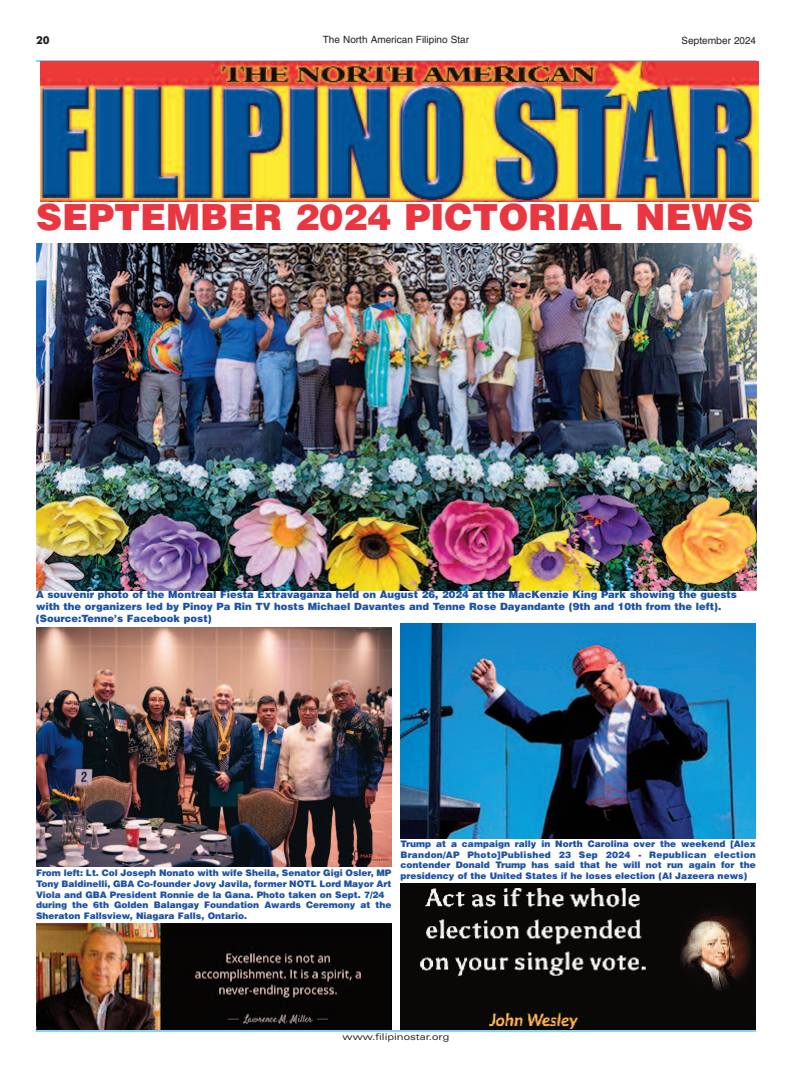
<style>
.page{position:relative;width:792px;height:1080px;background:#fff}
.page>*{position:absolute;margin:0;border:0;box-sizing:border-box;transform-origin:0 0}
.t1{font:36px "Switzerland Black Plain";color:#e93640}
.t2{font:700 11px "Futura BT";color:#231f20}
.t3{font:10px/12px "Switzerland Black Plain";color:#1c52a4}
.t4{font:10px "Switzerland Plain";color:#231f20}
.t5{font:10px "Swiss 721 BT";color:#231f20}
.t6{font:expanded 9.3px "Zurich BT";color:#231f20}
.t7{font:9px/10.8px "Switzerland Black Plain";color:#1c52a4}
</style>
<div class="page">
<hr style="left:36px;top:60px;width:720px;height:2px;background:#00aeef">
<hr style="left:36px;top:1030px;width:720px;height:2px;background:#00aeef">
<img style="left:40px;top:61px;width:719px;height:140px">
<img style="left:37px;top:243px;width:719px;height:347px">
<img style="left:36px;top:628px;width:356px;height:239px">
<img style="left:400px;top:623px;width:356px;height:216px">
<img style="left:36px;top:924px;width:356px;height:106px">
<img style="left:400px;top:884px;width:356px;height:146px">
<p class="t2" style="left:36px;top:34px;width:15px">20</p>
<p class="t4" style="left:323px;top:34px;width:148px">The North American Filipino Star</p>
<p class="t5" style="left:682px;top:34px;width:76px">September 2024</p>
<h1 class="t1" style="left:36px;top:197px;width:719px">SEPTEMBER 2024 PICTORIAL NEWS</h1>
<p class="t3" style="left:36px;top:589px;width:703px">A souvenir photo of the Montreal Fiesta Extravaganza held on August 26, 2024 at the MacKenzie King Park showing the guests with the organizers led by Pinoy Pa Rin TV hosts Michael Davantes and Tenne Rose Dayandante (9th and 10th from the left). (Source:Tenne’s Facebook post)</p>
<p class="t7" style="left:36px;top:867px;width:357px">From left: Lt. Col Joseph Nonato with wife Sheila, Senator Gigi Osler, MP Tony Baldinelli, GBA Co-founder Jovy Javila, former NOTL Lord Mayor Art Viola and GBA President Ronnie de la Gana. Photo taken on Sept. 7/24 during the 6th Golden Balangay Foundation Awards Ceremony at the Sheraton Fallsview, Niagara Falls, Ontario.</p>
<p class="t7" style="left:400px;top:838px;width:357px;text-align:justify">Trump at a campaign rally in North Carolina over the weekend [Alex Brandon/AP Photo]Published 23 Sep 2024 - Republican election contender Donald Trump has said that he will not run again for the presidency of the United States if he loses election (Al Jazeera news)</p>
<p class="t6" style="left:343px;top:1031px;width:108px">www.filipinostar.org</p>
</div>
